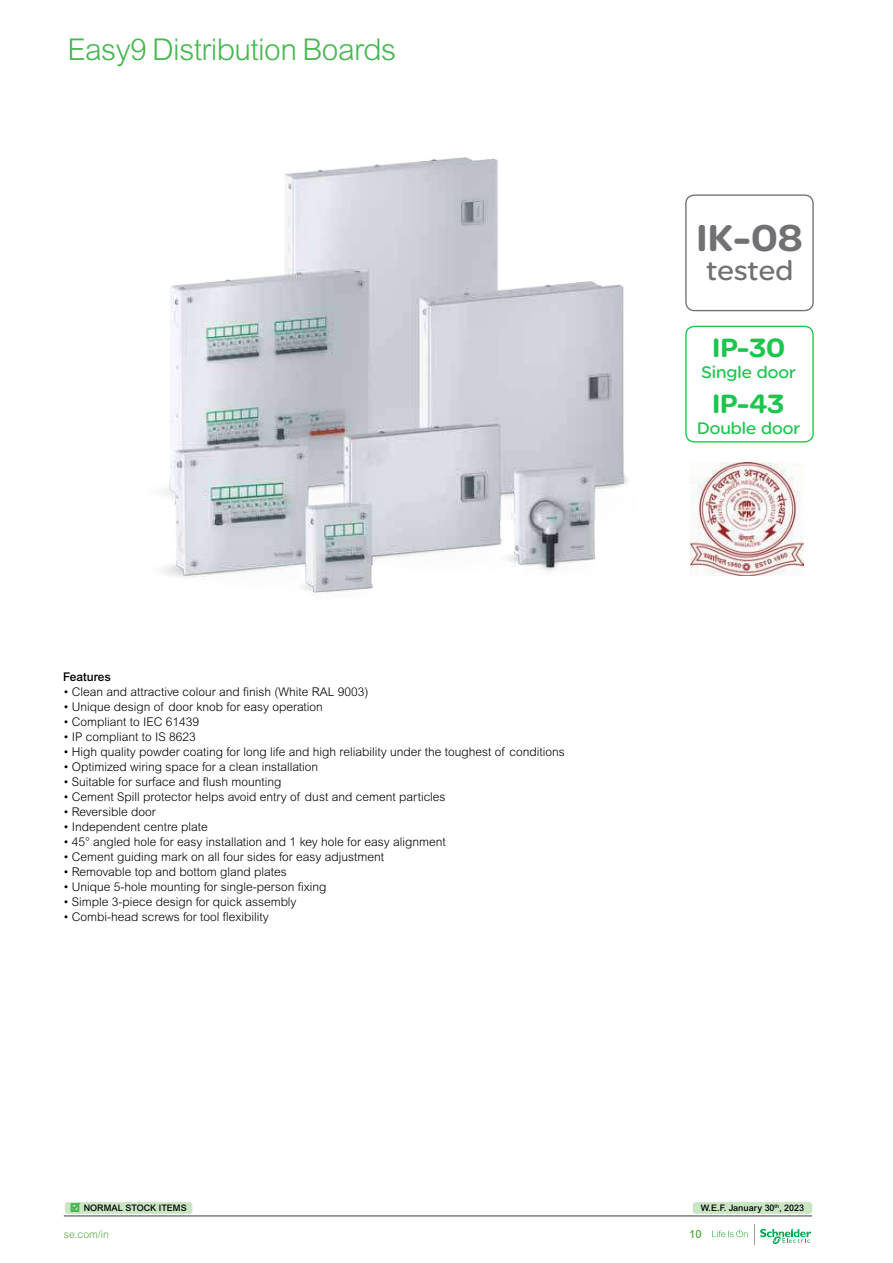
<style>
.page{position:relative;width:893px;height:1263px;background:#fff}
.page>*{position:absolute;margin:0;border:0;box-sizing:border-box;transform-origin:0 0}
.t1{font:900 40.05px "SE Optimist";color:#717073;scale:1.04 1}
.t2{font:300 30px "Arial MT Std";letter-spacing:-.02em;color:#46b751}
.t3{font:29.4px "SE Optimist";color:#717073;scale:1.04 1}
.t4{font:900 28.35px "SE Optimist";color:#1cc64e;scale:1.04 1}
.t5{font:18px "SE Optimist";color:#1cc64e;scale:1.04 1}
.t6{font:300 12px "Arial MT Std";color:#000}
.t7{font:500 12px "Arial MT Std";color:#000}
.t8{font:500 11.25px "Arial MT Std";color:#59aa47}
.t9{font:300 10.5px "Arial MT Std";color:#59aa47}
.t10{font:500 9px "Arial MT Std";color:#000}
.s1{color:#46b751}
</style>
<div class="page">
<div style="left:65px;top:1202px;width:127px;height:12px;background:#c9e5c4;border-radius:3px"></div>
<svg style="left:712px;top:1230px;width:36px;height:7px"></svg>
<svg style="left:754px;top:1224px;width:57px;height:20px"></svg>
<hr style="left:64px;top:1215px;width:748px;height:1px;background:#4d555b">
<div style="left:693px;top:1202px;width:119px;height:12px;background:#c9e5c4;border-radius:3px"></div>
<svg style="left:65px;top:1202px;width:128px;height:10px"></svg>
<img style="left:161px;top:157px;width:467px;height:438px">
<div style="left:685px;top:194px;width:129px;height:117px;border:1px solid #717073;border-radius:8px"></div>
<div style="left:685px;top:326px;width:129px;height:116px;border:1px solid #1cc64e;border-radius:8px"></div>
<img style="left:691px;top:463px;width:112px;height:112px">
<h2 class="t2" style="left:68px;top:32px;width:330px">Easy9 Distribution Boards</h2>
<p class="t7" style="left:63px;top:669px;width:49px">Features</p>
<p class="t6" style="left:63px;top:685px;width:307px">• Clean and attractive colour and finish (White RAL 9003)</p>
<p class="t6" style="left:63px;top:700px;width:261px">• Unique design of door knob for easy operation</p>
<p class="t6" style="left:63px;top:715px;width:137px">• Compliant to IEC 61439</p>
<p class="t6" style="left:63px;top:730px;width:134px">• IP compliant to IS 8623</p>
<p class="t6" style="left:63px;top:745px;width:503px">• High quality powder coating for long life and high reliability under the toughest of conditions</p>
<p class="t6" style="left:63px;top:760px;width:256px">• Optimized wiring space for a clean installation</p>
<p class="t6" style="left:63px;top:775px;width:220px">• Suitable for surface and flush mounting</p>
<p class="t6" style="left:63px;top:790px;width:384px">• Cement Spill protector helps avoid entry of dust and cement particles</p>
<p class="t6" style="left:63px;top:805px;width:94px">• Reversible door</p>
<p class="t6" style="left:63px;top:820px;width:146px">• Independent centre plate</p>
<p class="t6" style="left:63px;top:835px;width:384px">• 45° angled hole for easy installation and 1 key hole for easy alignment</p>
<p class="t6" style="left:63px;top:850px;width:322px">• Cement guiding mark on all four sides for easy adjustment</p>
<p class="t6" style="left:63px;top:865px;width:225px">• Removable top and bottom gland plates</p>
<p class="t6" style="left:63px;top:880px;width:265px">• Unique 5-hole mounting for single-person fixing</p>
<p class="t6" style="left:63px;top:895px;width:235px">• Simple 3-piece design for quick assembly</p>
<p class="t6" style="left:63px;top:910px;width:207px">• Combi-head screws for tool flexibility</p>
<h1 class="t1" style="left:696px;top:209px;width:104px">IK-08</h1>
<h3 class="t3" style="left:706px;top:254px;width:85px">tested</h3>
<h3 class="t4" style="left:712px;top:327px;width:72px">IP-30</h3>
<h3 class="t5" style="left:701px;top:362px;width:92px">Single door</h3>
<h3 class="t4" style="left:712px;top:383px;width:71px">IP-43</h3>
<h3 class="t5" style="left:697px;top:418px;width:101px">Double door</h3>
<p class="t10" style="left:70px;top:1203px;width:118px"><span class="s1">☑</span> NORMAL STOCK ITEMS</p>
<p class="t9" style="left:64px;top:1228px;width:47px">se.com/in</p>
<p class="t8" style="left:689px;top:1227px;width:14px">10</p>
<p class="t10" style="left:701px;top:1203px;width:105px">W.E.F. January 30<sup>th</sup>, 2023</p>
</div>
